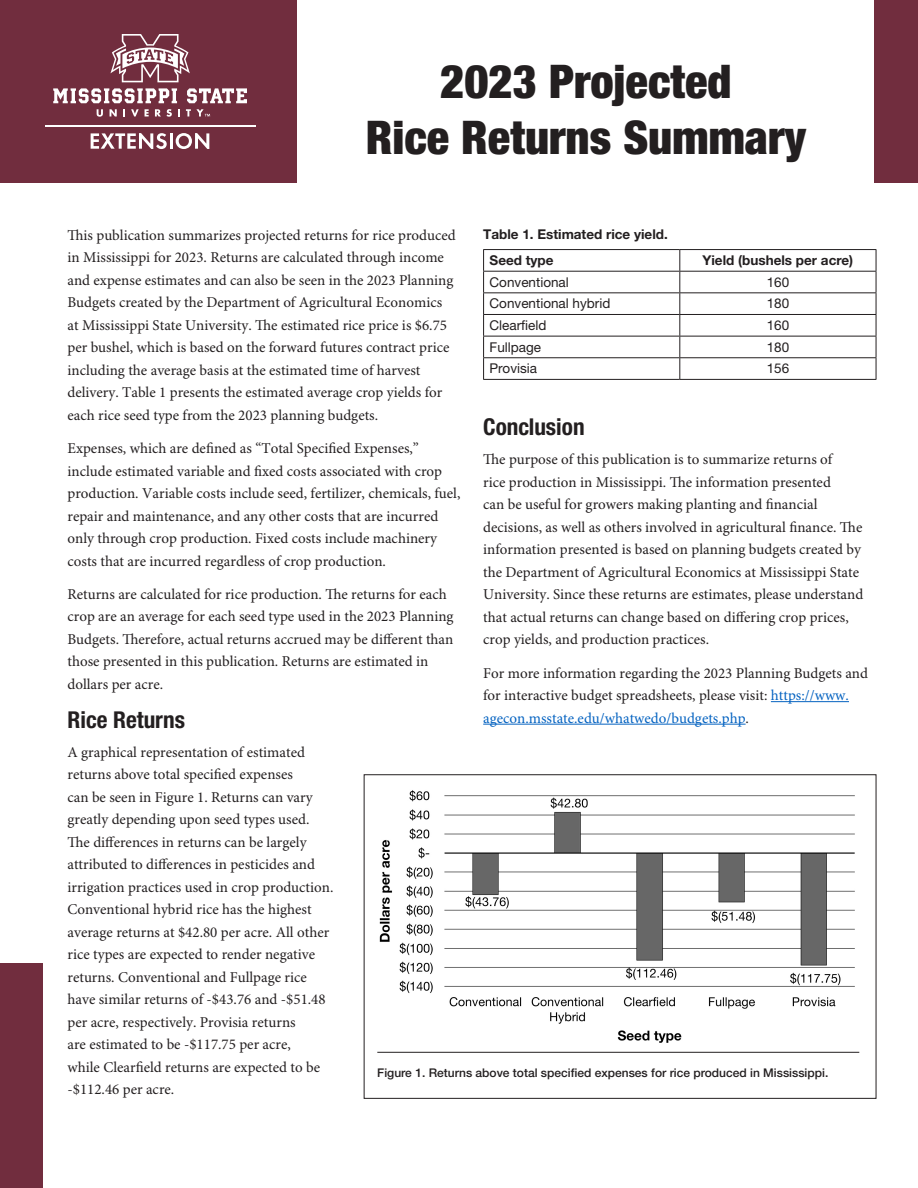
<style>
.page{position:relative;width:918px;height:1188px;background:#fff}
.page>*{position:absolute;margin:0;border:0;box-sizing:border-box;transform-origin:0 0}
.t1{font:900 condensed 46.5px "Helvetica Neue LT Std";color:#231f20}
.t2{font:700 condensed 23.25px "Helvetica Neue LT Std";color:#231f20}
.body_text{font:15px/22.5px "Minion Pro";color:#231f20}
.Table_Text{font:13.5px "Helvetica Neue LT Std";color:#231f20}
.Table_Subhead{font:700 13.5px "Helvetica Neue LT Std";color:#231f20}
.Table_Heading{font:700 13.5px "Helvetica Neue LT Std";color:#231f20}
.t3{font:500 12px "Helvetica Neue LT Std";color:#231f20}
.s1{color:#0563c1}
</style>
<div class="page">
<hr style="left:483px;top:249px;width:197px;height:1px;background:#231f20">
<hr style="left:680px;top:249px;width:196px;height:1px;background:#231f20">
<hr style="left:483px;top:271px;width:197px;height:1px;background:#231f20">
<hr style="left:680px;top:271px;width:196px;height:1px;background:#231f20">
<hr style="left:483px;top:292px;width:197px;height:1px;background:#231f20">
<hr style="left:680px;top:292px;width:196px;height:1px;background:#231f20">
<hr style="left:483px;top:314px;width:197px;height:1px;background:#231f20">
<hr style="left:680px;top:314px;width:196px;height:1px;background:#231f20">
<hr style="left:483px;top:336px;width:197px;height:1px;background:#231f20">
<hr style="left:680px;top:336px;width:196px;height:1px;background:#231f20">
<hr style="left:483px;top:357px;width:197px;height:1px;background:#231f20">
<svg style="left:483px;top:250px;width:1px;height:129px"></svg>
<hr style="left:680px;top:357px;width:196px;height:1px;background:#231f20">
<svg style="left:679px;top:250px;width:1px;height:129px"></svg>
<svg style="left:876px;top:250px;width:1px;height:129px"></svg>
<hr style="left:483px;top:379px;width:197px;height:1px;background:#231f20">
<hr style="left:680px;top:379px;width:196px;height:1px;background:#231f20">
<hr style="left:771px;top:701px;width:78px;height:1px;background:#0563c1">
<hr style="left:483px;top:724px;width:263px;height:1px;background:#0563c1">
<img style="left:379px;top:790px;width:476px;height:253px">
<div style="left:364px;top:774px;width:512px;height:325px;border:1px solid #231f20"></div>
<hr style="left:377px;top:1052px;width:482px;height:1px;background:#231f20">
<div style="left:875px;top:0;width:43px;height:183px;background:#712d3e"></div>
<div style="left:0;top:963px;width:43px;height:225px;background:#712d3e"></div>
<div style="left:0;top:0;width:297px;height:183px;background:#712d3e"></div>
<svg style="left:110px;top:34px;width:80px;height:48px"></svg>
<svg style="left:91px;top:133px;width:76px;height:16px"></svg>
<hr style="left:170px;top:133px;width:3px;height:16px;background:#fff">
<svg style="left:176px;top:133px;width:33px;height:16px"></svg>
<hr style="left:45px;top:125px;width:210px;height:2px;background:#fff">
<svg style="left:53px;top:88px;width:124px;height:15px"></svg>
<svg style="left:187px;top:88px;width:60px;height:15px"></svg>
<svg style="left:97px;top:109px;width:6px;height:8px"></svg>
<svg style="left:110px;top:109px;width:7px;height:8px"></svg>
<svg style="left:123px;top:109px;width:2px;height:8px"></svg>
<svg style="left:131px;top:109px;width:8px;height:8px"></svg>
<svg style="left:145px;top:109px;width:4px;height:8px"></svg>
<svg style="left:155px;top:109px;width:6px;height:8px"></svg>
<svg style="left:167px;top:109px;width:5px;height:8px"></svg>
<svg style="left:178px;top:109px;width:2px;height:8px"></svg>
<svg style="left:186px;top:109px;width:24px;height:8px"></svg>
<h1 class="t1" style="left:440px;top:53px;width:293px">2023 Projected</h1>
<h1 class="t1" style="left:366px;top:109px;width:442px">Rice Returns Summary</h1>
<p class="Table_Heading" style="left:483px;top:225px;width:186px">Table 1. Estimated rice yield.</p>
<p class="Table_Subhead" style="left:490px;top:252px;width:66px">Seed type</p>
<p class="Table_Subhead" style="left:703px;top:252px;width:152px">Yield (bushels per acre)</p>
<p class="Table_Text" style="left:490px;top:274px;width:81px">Conventional</p>
<p class="Table_Text" style="left:767px;top:274px;width:24px">160</p>
<p class="Table_Text" style="left:490px;top:296px;width:122px">Conventional hybrid</p>
<p class="Table_Text" style="left:767px;top:296px;width:24px">180</p>
<p class="Table_Text" style="left:490px;top:317px;width:58px">Clearfield</p>
<p class="Table_Text" style="left:767px;top:317px;width:24px">160</p>
<p class="Table_Text" style="left:490px;top:339px;width:53px">Fullpage</p>
<p class="Table_Text" style="left:767px;top:339px;width:24px">180</p>
<p class="Table_Text" style="left:490px;top:361px;width:49px">Provisia</p>
<p class="Table_Text" style="left:767px;top:361px;width:24px">156</p>
<p class="body_text" style="left:68px;top:224px;width:390px">This publication summarizes projected returns for rice produced in Mississippi for 2023. Returns are calculated through income and expense estimates and can also be seen in the 2023 Planning Budgets created by the Department of Agricultural Economics at Mississippi State University. The estimated rice price is $6.75 per bushel, which is based on the forward futures contract price including the average basis at the estimated time of harvest delivery. Table 1 presents the estimated average crop yields for each rice seed type from the 2023 planning budgets.</p>
<p class="body_text" style="left:68px;top:438px;width:395px">Expenses, which are defined as “Total Specified Expenses,” include estimated variable and fixed costs associated with crop production. Variable costs include seed, fertilizer, chemicals, fuel, repair and maintenance, and any other costs that are incurred only through crop production. Fixed costs include machinery costs that are incurred regardless of crop production.</p>
<p class="body_text" style="left:68px;top:584px;width:388px">Returns are calculated for rice production. The returns for each crop are an average for each seed type used in the 2023 Planning Budgets. Therefore, actual returns accrued may be different than those presented in this publication. Returns are estimated in dollars per acre.</p>
<h2 class="t2" style="left:68px;top:705px;width:119px">Rice Returns</h2>
<p class="body_text" style="left:68px;top:741px;width:268px">A graphical representation of estimated returns above total specified expenses<br>can be seen in Figure 1. Returns can vary greatly depending upon seed types used.<br>The differences in returns can be largely attributed to differences in pesticides and irrigation practices used in crop production.<br>Conventional hybrid rice has the highest average returns at $42.80 per acre. All other rice types are expected to render negative returns. Conventional and Fullpage rice have similar returns of -$43.76 and -$51.48 per acre, respectively. Provisia returns<br>are estimated to be -$117.75 per acre,<br>while Clearfield returns are expected to be -$112.46 per acre.</p>
<h2 class="t2" style="left:483px;top:413px;width:103px">Conclusion</h2>
<p class="body_text" style="left:483px;top:449px;width:382px">The purpose of this publication is to summarize returns of<br>rice production in Mississippi. The information presented<br>can be useful for growers making planting and financial decisions, as well as others involved in agricultural finance. The information presented is based on planning budgets created by the Department of Agricultural Economics at Mississippi State University. Since these returns are estimates, please understand that actual returns can change based on differing crop prices, crop yields, and production practices.</p>
<p class="body_text" style="left:483px;top:662px;width:386px">For more information regarding the 2023 Planning Budgets and for interactive budget spreadsheets, please visit: <span class="s1">https://www. agecon.msstate.edu/whatwedo/budgets.php</span>.</p>
<p class="t3" style="left:377px;top:1066px;width:453px">Figure 1. Returns above total specified expenses for rice produced in Mississippi.</p>
</div>
